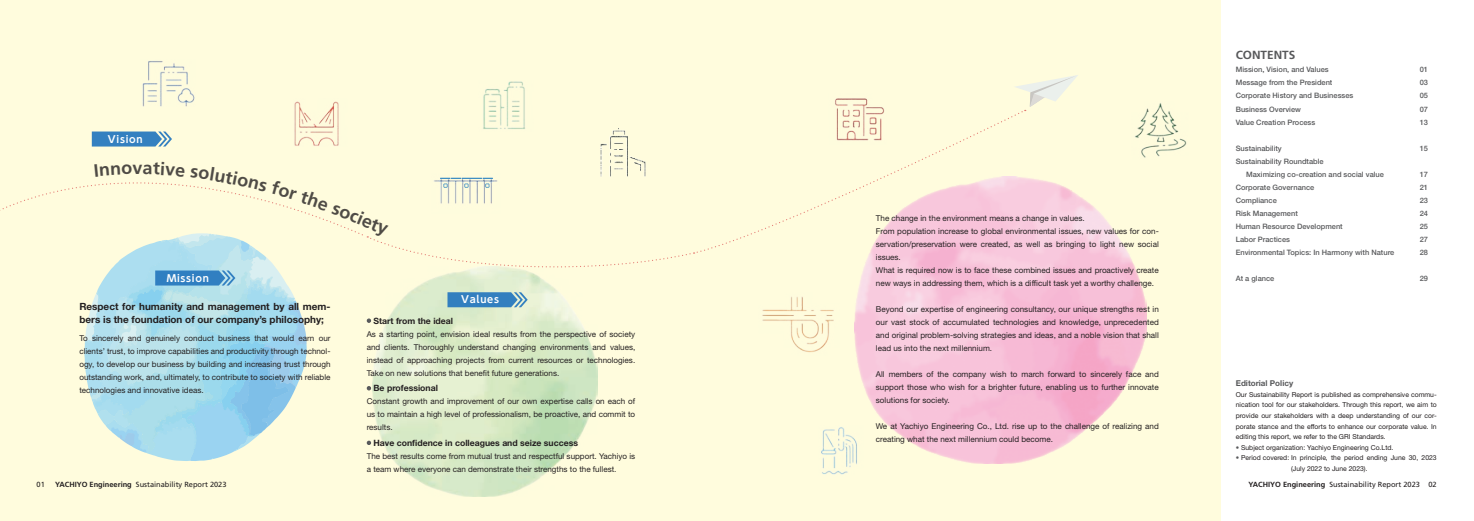
<style>
.page{position:relative;width:1474px;height:521px;background:#fff}
.page>*{position:absolute;margin:0;border:0;box-sizing:border-box;transform-origin:0 0}
.t1{font:700 18.03px "Frutiger LT Std";color:#231f20}
.t2{font:700 11.81px "Frutiger LT Std";color:#57585a}
.t3{font:700 9.89px/13px "Helvetica Neue LT Std";color:#231f20}
.t4{font:700 9.89px "UD Shin Go NT Pr 6 N De";letter-spacing:.075em;color:#fff}
.t5{font:700 8.66px "Helvetica Neue LT Std";color:#231f20}
.t6{font:8.05px/13px "Helvetica Neue LT Std";color:#231f20;text-align:justify}
.t7{font:700 8.05px "Helvetica Neue LT Std";color:#57585a}
.t8{font:500 7.44px/13px "Helvetica Neue LT Std";color:#57585a}
.t9{font:7.44px "Frutiger LT Std";color:#231f20}
.t10{font:6.83px/10.5px "Helvetica Neue LT Std";color:#231f20;text-align:justify}
.s1{color:#57585a}
.s2{font-weight:700}
</style>
<div class="page">
<div style="left:0;top:0;width:1220px;height:521px;background:#fffcdd"></div>
<img style="left:854px;top:177px;width:292px;height:287px">
<img style="left:394px;top:461px;width:166px;height:35px">
<svg style="left:0;top:131px;width:172px;height:80px"></svg>
<svg style="left:696px;top:111px;width:328px;height:143px"></svg>
<svg style="left:1015px;top:75px;width:63px;height:36px"></svg>
<img style="left:828px;top:98px;width:60px;height:47px">
<img style="left:762px;top:297px;width:72px;height:55px">
<img style="left:483px;top:81px;width:42px;height:48px">
<img style="left:821px;top:425px;width:47px;height:50px">
<img style="left:1135px;top:103px;width:52px;height:55px">
<img style="left:600px;top:129px;width:45px;height:33px">
<img style="left:294px;top:101px;width:45px;height:45px">
<img style="left:142px;top:61px;width:53px;height:46px">
<svg style="left:84px;top:162px;width:610px;height:299px"></svg>
<p class="t4" style="left:108px;top:131px;width:36px">Vision</p>
<h1 class="t1" style="left:132px;top:157px;width:12px">v</h1>
<p class="t4" style="left:167px;top:270px;width:44px">Mission</p>
<p class="t3" style="left:79px;top:300px;width:253px">Respect for humanity and management by all mem&shy;bers is the foundation of our company’s philosophy;</p>
<p class="t6" style="left:79px;top:331px;width:253px">To sincerely and genuinely conduct business that would earn our clients’ trust, to improve capabilities and productivity through technol&shy;ogy, to develop our business by building and increasing trust through outstanding work, and, ultimately, to contribute to society with reliable technologies and innovative ideas.</p>
<p class="t4" style="left:461px;top:291px;width:39px">Values</p>
<p class="t5" style="left:367px;top:315px;width:88px"><span class="s1">•</span> Start from the ideal</p>
<p class="t6" style="left:367px;top:327px;width:270px">As a starting point, envision ideal results from the perspective of society and clients. Thoroughly understand changing environments and values, instead of approaching projects from current resources or technologies.<br>Take on new solutions that benefit future generations.</p>
<p class="t5" style="left:367px;top:383px;width:73px"><span class="s1">•</span> Be professional</p>
<p class="t6" style="left:367px;top:395px;width:270px">Constant growth and improvement of our own expertise calls on each of us to maintain a high level of professionalism, be proactive, and commit to results.</p>
<p class="t5" style="left:367px;top:437px;width:213px"><span class="s1">•</span> Have confidence in colleagues and seize success</p>
<p class="t6" style="left:367px;top:449px;width:270px">The best results come from mutual trust and respectful support. Yachiyo is a team where everyone can demonstrate their strengths to the fullest.</p>
<p class="t6" style="left:876px;top:211px;width:284px;text-align:left">The change in the environment means a change in values.<br>From population increase to global environmental issues, new values for con&shy;servation/preservation were created, as well as bringing to light new social issues.<br>What is required now is to face these combined issues and proactively create new ways in addressing them, which is a difficult task yet a worthy challenge.</p>
<p class="t6" style="left:876px;top:303px;width:284px">Beyond our expertise of engineering consultancy, our unique strengths rest in our vast stock of accumulated technologies and knowledge, unprecedented and original problem-solving strategies and ideas, and a noble vision that shall lead us into the next millennium.</p>
<p class="t6" style="left:876px;top:368px;width:284px">All members of the company wish to march forward to sincerely face and support those who wish for a brighter future, enabling us to further innovate solutions for society.</p>
<p class="t6" style="left:876px;top:420px;width:284px">We at Yachiyo Engineering Co., Ltd. rise up to the challenge of realizing and creating what the next millennium could become.</p>
<h2 class="t2" style="left:1235px;top:48px;width:61px">CONTENTS</h2>
<p class="t8" style="left:1235px;top:63px;width:94px">Mission, Vision, and Values</p>
<p class="t8" style="left:1419px;top:63px;width:10px">01</p>
<p class="t8" style="left:1235px;top:76px;width:98px">Message from the President</p>
<p class="t8" style="left:1419px;top:76px;width:10px">03</p>
<p class="t8" style="left:1235px;top:89px;width:119px">Corporate History and Businesses</p>
<p class="t8" style="left:1419px;top:89px;width:10px">05</p>
<p class="t8" style="left:1235px;top:102px;width:67px">Business Overview</p>
<p class="t8" style="left:1419px;top:102px;width:10px">07</p>
<p class="t8" style="left:1235px;top:115px;width:81px">Value Creation Process</p>
<p class="t8" style="left:1419px;top:115px;width:10px">13</p>
<p class="t8" style="left:1235px;top:141px;width:48px">Sustainability</p>
<p class="t8" style="left:1419px;top:141px;width:10px">15</p>
<p class="t8" style="left:1246px;top:154px;width:139px;text-indent:-10px">Sustainability Roundtable<br>Maximizing co-creation and social value</p>
<p class="t8" style="left:1419px;top:167px;width:10px">17</p>
<p class="t8" style="left:1235px;top:180px;width:80px">Corporate Governance</p>
<p class="t8" style="left:1419px;top:180px;width:10px">21</p>
<p class="t8" style="left:1235px;top:193px;width:43px">Compliance</p>
<p class="t8" style="left:1419px;top:193px;width:10px">23</p>
<p class="t8" style="left:1235px;top:206px;width:64px">Risk Management</p>
<p class="t8" style="left:1419px;top:206px;width:10px">24</p>
<p class="t8" style="left:1235px;top:219px;width:108px">Human Resource Development</p>
<p class="t8" style="left:1419px;top:219px;width:10px">25</p>
<p class="t8" style="left:1235px;top:232px;width:56px">Labor Practices</p>
<p class="t8" style="left:1419px;top:232px;width:10px">27</p>
<p class="t8" style="left:1235px;top:245px;width:160px">Environmental Topics: In Harmony with Nature</p>
<p class="t8" style="left:1419px;top:245px;width:10px">28</p>
<p class="t8" style="left:1235px;top:272px;width:40px">At a glance</p>
<p class="t8" style="left:1419px;top:272px;width:10px">29</p>
<p class="t7" style="left:1235px;top:378px;width:59px">Editorial Policy</p>
<p class="t10" style="left:1235px;top:389px;width:202px">Our Sustainability Report is published as comprehensive commu&shy;nication tool for our stakeholders. Through this report, we aim to provide our stakeholders with a deep understanding of our cor&shy;porate stance and the efforts to enhance our corporate value. In editing this report, we refer to the GRI Standards.</p>
<p class="t10" style="left:1235px;top:442px;width:159px"><span class="s1">•</span> Subject organization: Yachiyo Engineering Co.Ltd.</p>
<p class="t10" style="left:1291px;top:452px;width:147px;text-indent:-55px"><span class="s1">•</span> Period covered: In principle, the period ending June 30, 2023 (July 2022 to June 2023).</p>
<p class="t9" style="left:37px;top:480px;width:10px">01</p>
<p class="t9" style="left:55px;top:480px;width:173px"><span class="s2">YACHIYO Engineering</span> Sustainability Report 2023</p>
<p class="t9" style="left:1248px;top:480px;width:190px"><span class="s2">YACHIYO Engineering</span> Sustainability Report 2023 02</p>
</div>
